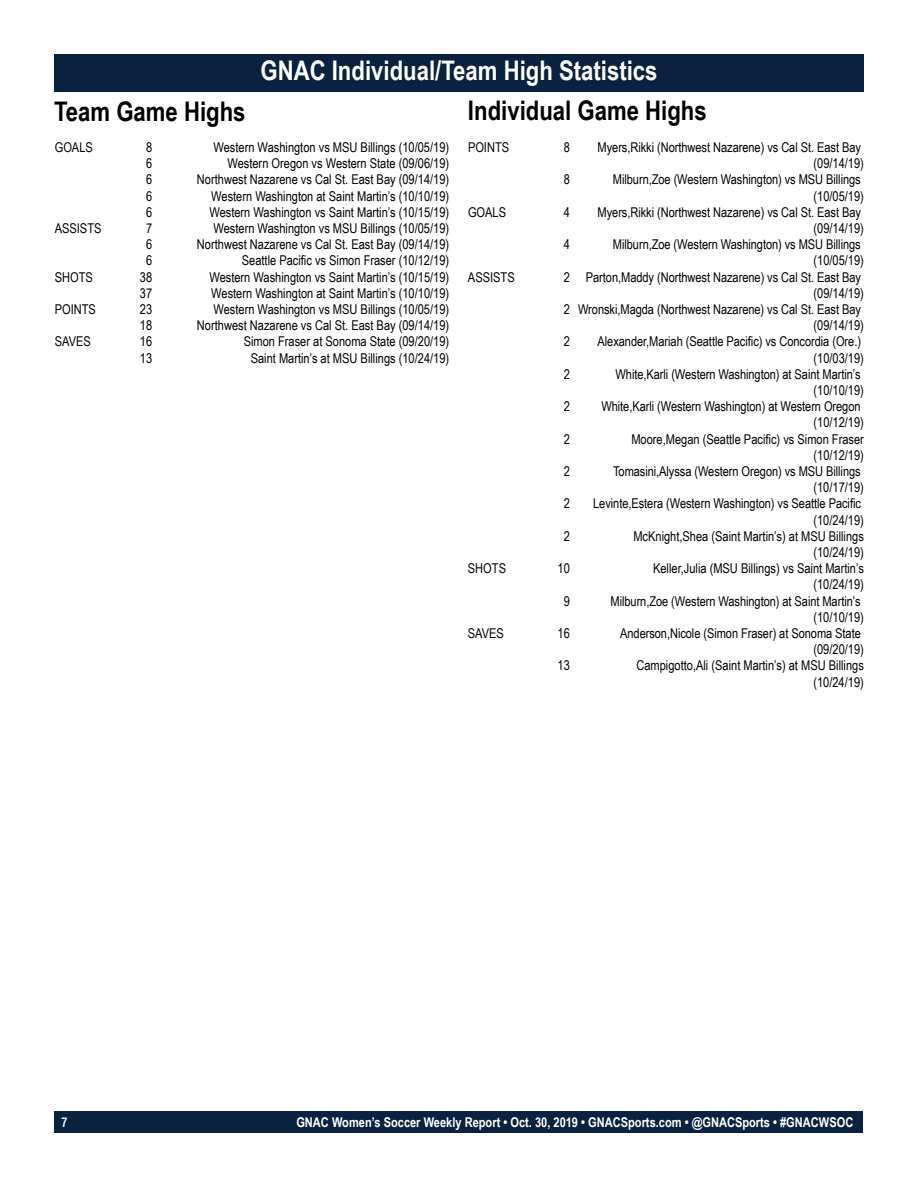
<style>
.page{position:relative;width:918px;height:1188px;background:#fff}
.page>*{position:absolute;margin:0;border:0;box-sizing:border-box;transform-origin:0 0}
.t1{font:700 27px "Arial Narrow";color:#fff}
.t2{font:700 27px "Arial Narrow";color:#000}
.t3{font:13.5px/16.2px "Arial Narrow";color:#000;text-align:right}
.t4{font:700 13.5px "Arial Narrow";color:#fff}
</style>
<div class="page">
<div style="left:55px;top:1111px;width:808px;height:22px;background:#0a2240"></div>
<div style="left:54px;top:54px;width:810px;height:38px;background:#0a2240"></div>
<h1 class="t1" style="left:261px;top:50px;width:398px">GNAC Individual/Team High Statistics</h1>
<h1 class="t2" style="left:468px;top:90px;width:240px">Individual Game Highs</h1>
<p class="t3" style="left:468px;top:139px;width:43px">POINTS</p>
<p class="t3" style="left:564px;top:139px;width:8px">8</p>
<p class="t3" style="left:598px;top:139px;width:268px">Myers,Rikki (Northwest Nazarene) vs Cal St. East Bay (09/14/19)</p>
<p class="t3" style="left:564px;top:171px;width:8px">8</p>
<p class="t3" style="left:613px;top:171px;width:253px">Milburn,Zoe (Western Washington) vs MSU Billings (10/05/19)</p>
<p class="t3" style="left:468px;top:203px;width:40px">GOALS</p>
<p class="t3" style="left:564px;top:203px;width:8px">4</p>
<p class="t3" style="left:598px;top:203px;width:268px">Myers,Rikki (Northwest Nazarene) vs Cal St. East Bay (09/14/19)</p>
<p class="t3" style="left:564px;top:236px;width:8px">4</p>
<p class="t3" style="left:613px;top:236px;width:253px">Milburn,Zoe (Western Washington) vs MSU Billings (10/05/19)</p>
<p class="t3" style="left:468px;top:268px;width:48px">ASSISTS</p>
<p class="t3" style="left:564px;top:268px;width:299px">2 Parton,Maddy (Northwest Nazarene) vs Cal St. East Bay</p>
<p class="t3" style="left:814px;top:284px;width:52px">(09/14/19)</p>
<p class="t3" style="left:564px;top:301px;width:299px">2 Wronski,Magda (Northwest Nazarene) vs Cal St. East Bay</p>
<p class="t3" style="left:814px;top:317px;width:52px">(09/14/19)</p>
<p class="t3" style="left:564px;top:333px;width:8px">2</p>
<p class="t3" style="left:598px;top:333px;width:268px">Alexander,Mariah (Seattle Pacific) vs Concordia (Ore.) (10/03/19)</p>
<p class="t3" style="left:564px;top:365px;width:8px">2</p>
<p class="t3" style="left:616px;top:365px;width:250px">White,Karli (Western Washington) at Saint Martin’s (10/10/19)</p>
<p class="t3" style="left:564px;top:398px;width:8px">2</p>
<p class="t3" style="left:601px;top:398px;width:264px">White,Karli (Western Washington) at Western Oregon (10/12/19)</p>
<p class="t3" style="left:564px;top:430px;width:8px">2</p>
<p class="t3" style="left:631px;top:430px;width:234px">Moore,Megan (Seattle Pacific) vs Simon Fraser (10/12/19)</p>
<p class="t3" style="left:564px;top:463px;width:8px">2</p>
<p class="t3" style="left:613px;top:463px;width:252px">Tomasini,Alyssa (Western Oregon) vs MSU Billings (10/17/19)</p>
<p class="t3" style="left:564px;top:495px;width:8px">2</p>
<p class="t3" style="left:593px;top:495px;width:272px">Levinte,Estera (Western Washington) vs Seattle Pacific (10/24/19)</p>
<p class="t3" style="left:564px;top:527px;width:8px">2</p>
<p class="t3" style="left:633px;top:527px;width:232px">McKnight,Shea (Saint Martin’s) at MSU Billings (10/24/19)</p>
<p class="t3" style="left:468px;top:560px;width:40px">SHOTS</p>
<p class="t3" style="left:558px;top:560px;width:14px">10</p>
<p class="t3" style="left:653px;top:560px;width:212px">Keller,Julia (MSU Billings) vs Saint Martin’s (10/24/19)</p>
<p class="t3" style="left:564px;top:592px;width:8px">9</p>
<p class="t3" style="left:611px;top:592px;width:255px">Milburn,Zoe (Western Washington) at Saint Martin’s (10/10/19)</p>
<p class="t3" style="left:468px;top:625px;width:38px">SAVES</p>
<p class="t3" style="left:558px;top:625px;width:14px">16</p>
<p class="t3" style="left:620px;top:625px;width:245px">Anderson,Nicole (Simon Fraser) at Sonoma State (09/20/19)</p>
<p class="t3" style="left:558px;top:657px;width:14px">13</p>
<p class="t3" style="left:636px;top:657px;width:229px">Campigotto,Ali (Saint Martin’s) at MSU Billings (10/24/19)</p>
<h1 class="t2" style="left:54px;top:91px;width:193px">Team Game Highs</h1>
<p class="t3" style="left:55px;top:139px;width:40px">GOALS</p>
<p class="t3" style="left:146px;top:139px;width:8px">8</p>
<p class="t3" style="left:214px;top:139px;width:237px">Western Washington vs MSU Billings (10/05/19)</p>
<p class="t3" style="left:146px;top:155px;width:8px">6</p>
<p class="t3" style="left:227px;top:155px;width:223px">Western Oregon vs Western State (09/06/19)</p>
<p class="t3" style="left:146px;top:171px;width:8px">6</p>
<p class="t3" style="left:197px;top:171px;width:254px">Northwest Nazarene vs Cal St. East Bay (09/14/19)</p>
<p class="t3" style="left:146px;top:187px;width:8px">6</p>
<p class="t3" style="left:211px;top:187px;width:239px">Western Washington at Saint Martin’s (10/10/19)</p>
<p class="t3" style="left:146px;top:203px;width:8px">6</p>
<p class="t3" style="left:209px;top:203px;width:241px">Western Washington vs Saint Martin’s (10/15/19)</p>
<p class="t3" style="left:55px;top:220px;width:48px">ASSISTS</p>
<p class="t3" style="left:146px;top:220px;width:8px">7</p>
<p class="t3" style="left:214px;top:220px;width:237px">Western Washington vs MSU Billings (10/05/19)</p>
<p class="t3" style="left:146px;top:236px;width:8px">6</p>
<p class="t3" style="left:197px;top:236px;width:254px">Northwest Nazarene vs Cal St. East Bay (09/14/19)</p>
<p class="t3" style="left:146px;top:252px;width:8px">6</p>
<p class="t3" style="left:242px;top:252px;width:209px">Seattle Pacific vs Simon Fraser (10/12/19)</p>
<p class="t3" style="left:55px;top:268px;width:40px">SHOTS</p>
<p class="t3" style="left:140px;top:268px;width:14px">38</p>
<p class="t3" style="left:209px;top:268px;width:241px">Western Washington vs Saint Martin’s (10/15/19)</p>
<p class="t3" style="left:140px;top:284px;width:14px">37</p>
<p class="t3" style="left:211px;top:284px;width:239px">Western Washington at Saint Martin’s (10/10/19)</p>
<p class="t3" style="left:55px;top:301px;width:43px">POINTS</p>
<p class="t3" style="left:140px;top:301px;width:14px">23</p>
<p class="t3" style="left:214px;top:301px;width:237px">Western Washington vs MSU Billings (10/05/19)</p>
<p class="t3" style="left:140px;top:317px;width:14px">18</p>
<p class="t3" style="left:197px;top:317px;width:254px">Northwest Nazarene vs Cal St. East Bay (09/14/19)</p>
<p class="t3" style="left:55px;top:333px;width:38px">SAVES</p>
<p class="t3" style="left:140px;top:333px;width:14px">16</p>
<p class="t3" style="left:244px;top:333px;width:207px">Simon Fraser at Sonoma State (09/20/19)</p>
<p class="t3" style="left:140px;top:349px;width:14px">13</p>
<p class="t3" style="left:251px;top:349px;width:200px">Saint Martin’s at MSU Billings (10/24/19)</p>
<p class="t4" style="left:61px;top:1112px;width:8px">7</p>
<p class="t4" style="left:296px;top:1112px;width:559px">GNAC Women’s Soccer Weekly Report • Oct. 30, 2019 • GNACSports.com • @GNACSports • #GNACWSOC</p>
</div>
